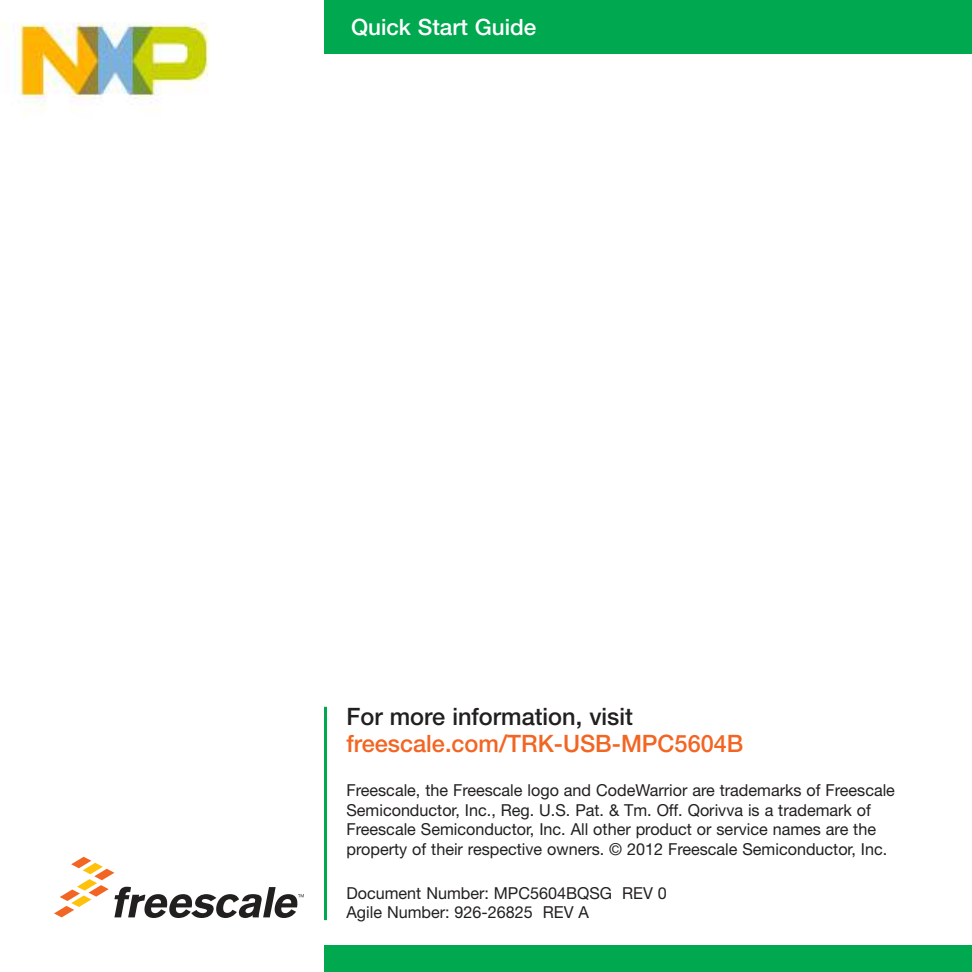
<style>
.page{position:relative;width:972px;height:972px;background:#fff}
.page>*{position:absolute;margin:0;border:0;box-sizing:border-box;transform-origin:0 0}
.t1{font:500 24px "Helvetica Neue LT Pro";color:#f26522}
.t2{font:500 24px "Helvetica Neue LT Pro";color:#221f1f}
.t3{font:500 22.5px "Helvetica Neue LT Pro";color:#fff}
.t4{font:16.5px/19.5px "Helvetica Neue LT Pro";color:#221f1f}
</style>
<div class="page">
<hr style="left:324px;top:707px;width:3px;height:213px;background:#00a84f">
<div style="left:324px;top:0;width:648px;height:54px;background:#00a84f"></div>
<div style="left:324px;top:945px;width:648px;height:27px;background:#00a84f"></div>
<svg style="left:54px;top:857px;width:250px;height:61px"></svg>
<img style="left:4px;top:22px;width:205px;height:93px">
<h2 class="t3" style="left:351px;top:19px;width:187px">Quick Start Guide</h2>
<h1 class="t2" style="left:346px;top:708px;width:288px">For more information, visit</h1>
<h1 class="t1" style="left:346px;top:735px;width:398px">freescale.com/TRK-USB-MPC5604B</h1>
<p class="t4" style="left:346px;top:780px;width:550px">Freescale, the Freescale logo and CodeWarrior are trademarks of Freescale Semiconductor, Inc., Reg. U.S. Pat. &amp; Tm. Off. Qorivva is a trademark of Freescale Semiconductor, Inc. All other product or service names are the property of their respective owners. © 2012 Freescale Semiconductor, Inc.</p>
<p class="t4" style="left:346px;top:882px;width:322px">Document Number: MPC5604BQSG REV 0<br>Agile Number: 926-26825 REV A</p>
</div>
